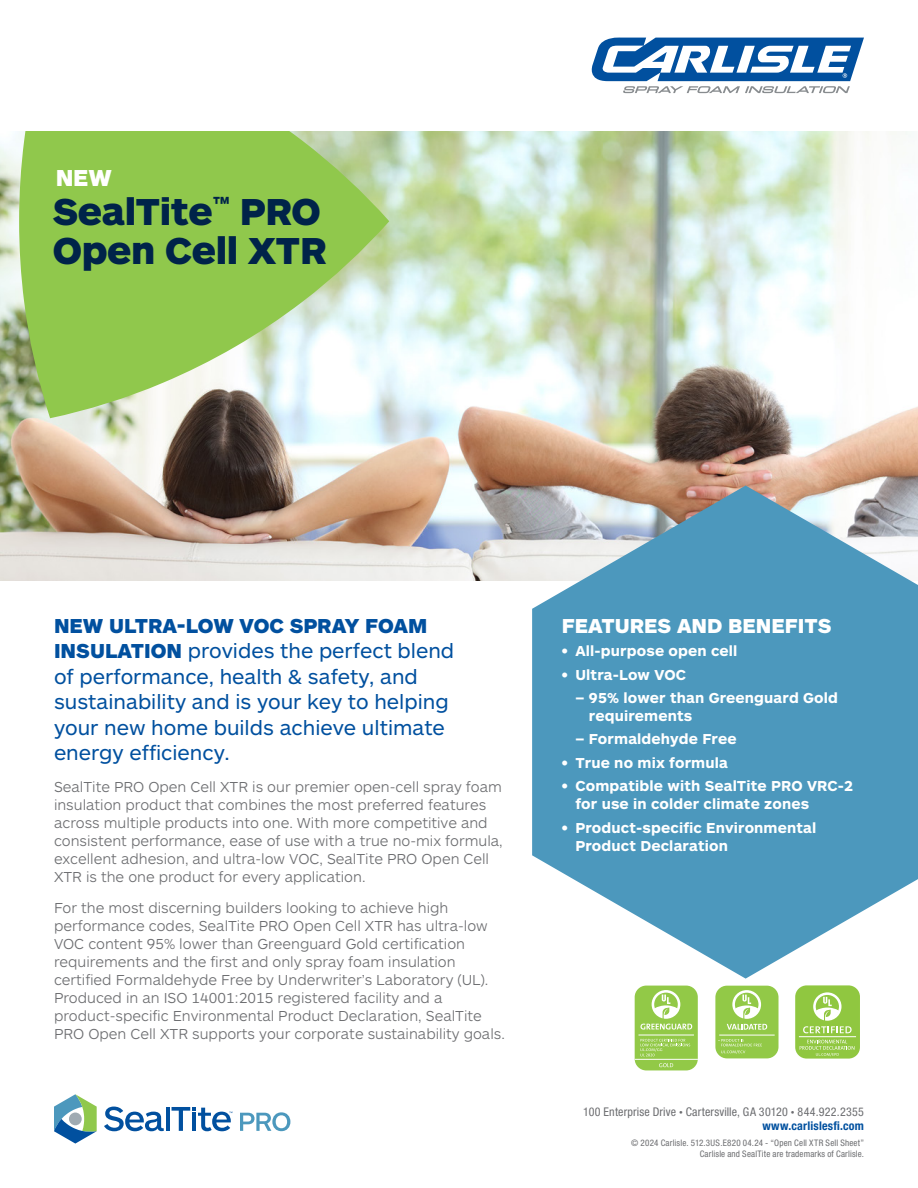
<style>
.page{position:relative;width:918px;height:1188px;background:#fff}
.page>*{position:absolute;margin:0;border:0;box-sizing:border-box;transform-origin:0 0}
.Body_Copy{font:900 39px/39px "ARS Maquette Pro";letter-spacing:-.01em;color:#002349}
.Body_Copy-2{font:900 24px "ARS Maquette Pro";color:#fff}
.t1{font:21px/25.5px "ARS Maquette Pro";color:#01509f}
.t2{font:900 21px "ARS Maquette Pro";color:#fff}
.t3{font:300 15px/18px "ARS Maquette Pro";color:#6c6d70}
.t4{font:700 15px/18px "ARS Maquette Pro";letter-spacing:.01em;color:#fff}
.t5{font:condensed 12px "Helvetica Neue LT Std";letter-spacing:.015em;color:#6c6d70}
.t6{font:700 condensed 12px "Helvetica Neue LT Std";letter-spacing:.015em;color:#01509f}
.t7{font:condensed 9px "Helvetica Neue LT Std";letter-spacing:.02em;color:#6c6d70}
.s1{font-weight:900}
.s2{font-size:7.5px}
</style>
<div class="page">
<img style="left:0;top:131px;width:918px;height:449px">
<svg style="left:532px;top:486px;width:386px;height:493px;background:#6ea9c5"></svg>
<svg style="left:104px;top:1107px;width:60px;height:24px"></svg>
<hr style="left:166px;top:1107px;width:4px;height:24px;background:#01509f">
<svg style="left:172px;top:1107px;width:60px;height:24px"></svg>
<svg style="left:54px;top:1094px;width:43px;height:50px"></svg>
<svg style="left:240px;top:1112px;width:50px;height:19px"></svg>
<svg style="left:19px;top:131px;width:370px;height:287px;background:#a4ce73"></svg>
<svg style="left:592px;top:38px;width:272px;height:55px"></svg>
<div style="left:635px;top:986px;width:63px;height:84px;background:#92c947;border-radius:12px"></div>
<hr style="left:635px;top:1059px;width:63px;height:1px;background:#fff">
<svg style="left:659px;top:1063px;width:14px;height:4px"></svg>
<svg style="left:640px;top:1039px;width:50px;height:17px"></svg>
<hr style="left:639px;top:1035px;width:55px;height:1px;background:#fff">
<svg style="left:640px;top:990px;width:52px;height:40px"></svg>
<div style="left:795px;top:985px;width:65px;height:74px;background:#90c740;border-radius:11px"></div>
<hr style="left:799px;top:1036px;width:57px;height:1px;background:#fff">
<svg style="left:803px;top:992px;width:49px;height:41px"></svg>
<svg style="left:800px;top:1040px;width:54px;height:16px"></svg>
<div style="left:715px;top:986px;width:64px;height:72px;background:#92c947;border-radius:12px"></div>
<hr style="left:719px;top:1035px;width:56px;height:1px;background:#fff">
<svg style="left:727px;top:990px;width:40px;height:40px"></svg>
<svg style="left:718px;top:1039px;width:44px;height:15px"></svg>
<p class="Body_Copy-2" style="left:56px;top:162px;width:58px">NEW</p>
<p class="Body_Copy" style="left:53px;top:190px;width:275px">SealTite<sup>™</sup> PRO<br>Open Cell XTR</p>
<p class="t1" style="left:54px;top:612px;width:402px"><span class="s1">NEW ULTRA-LOW VOC SPRAY FOAM INSULATION</span> provides the perfect blend of performance, health &amp; safety, and sustainability and is your key to helping your new home builds achieve ultimate energy efficiency.</p>
<p class="t3" style="left:54px;top:777px;width:450px">SealTite PRO Open Cell XTR is our premier open-cell spray foam insulation product that combines the most preferred features across multiple products into one. With more competitive and consistent performance, ease of use with a true no-mix formula, excellent adhesion, and ultra-low VOC, SealTite PRO Open Cell XTR is the one product for every application.</p>
<p class="t3" style="left:54px;top:898px;width:452px">For the most discerning builders looking to achieve high performance codes, SealTite PRO Open Cell XTR has ultra-low VOC content 95% lower than Greenguard Gold certification requirements and the first and only spray foam insulation certified Formaldehyde Free by Underwriter’s Laboratory (UL).<br>Produced in an ISO 14001:2015 registered facility and a product-specific Environmental Product Declaration, SealTite PRO Open Cell XTR supports your corporate sustainability goals.</p>
<p class="t2" style="left:562px;top:612px;width:271px">FEATURES AND BENEFITS</p>
<p class="t4" style="left:562px;top:641px;width:177px">• All-purpose open cell</p>
<p class="t4" style="left:562px;top:665px;width:126px">• Ultra-Low VOC</p>
<p class="t4" style="left:589px;top:688px;width:251px;text-indent:-14px">– 95% lower than Greenguard Gold requirements</p>
<p class="t4" style="left:575px;top:729px;width:163px">– Formaldehyde Free</p>
<p class="t4" style="left:562px;top:753px;width:168px">• True no mix formula</p>
<p class="t4" style="left:575px;top:776px;width:279px;text-indent:-14px">• Compatible with SealTite PRO VRC-2 for use in colder climate zones</p>
<p class="t4" style="left:575px;top:818px;width:243px;text-indent:-14px">• Product-specific Environmental<br>Product Declaration</p>
<p class="t5" style="left:583px;top:1104px;width:282px">100 Enterprise Drive <span class="s2">•</span> Cartersville, GA 30120 <span class="s2">•</span> 844.922.2355</p>
<p class="t6" style="left:762px;top:1118px;width:103px">www.carlislesfi.com</p>
<p class="t7" style="left:631px;top:1138px;width:234px">© 2024 Carlisle. 512.3US.E820 04.24 - “Open Cell XTR Sell Sheet”</p>
<p class="t7" style="left:700px;top:1148px;width:166px">Carlisle and SealTite are trademarks of Carlisle.</p>
</div>
